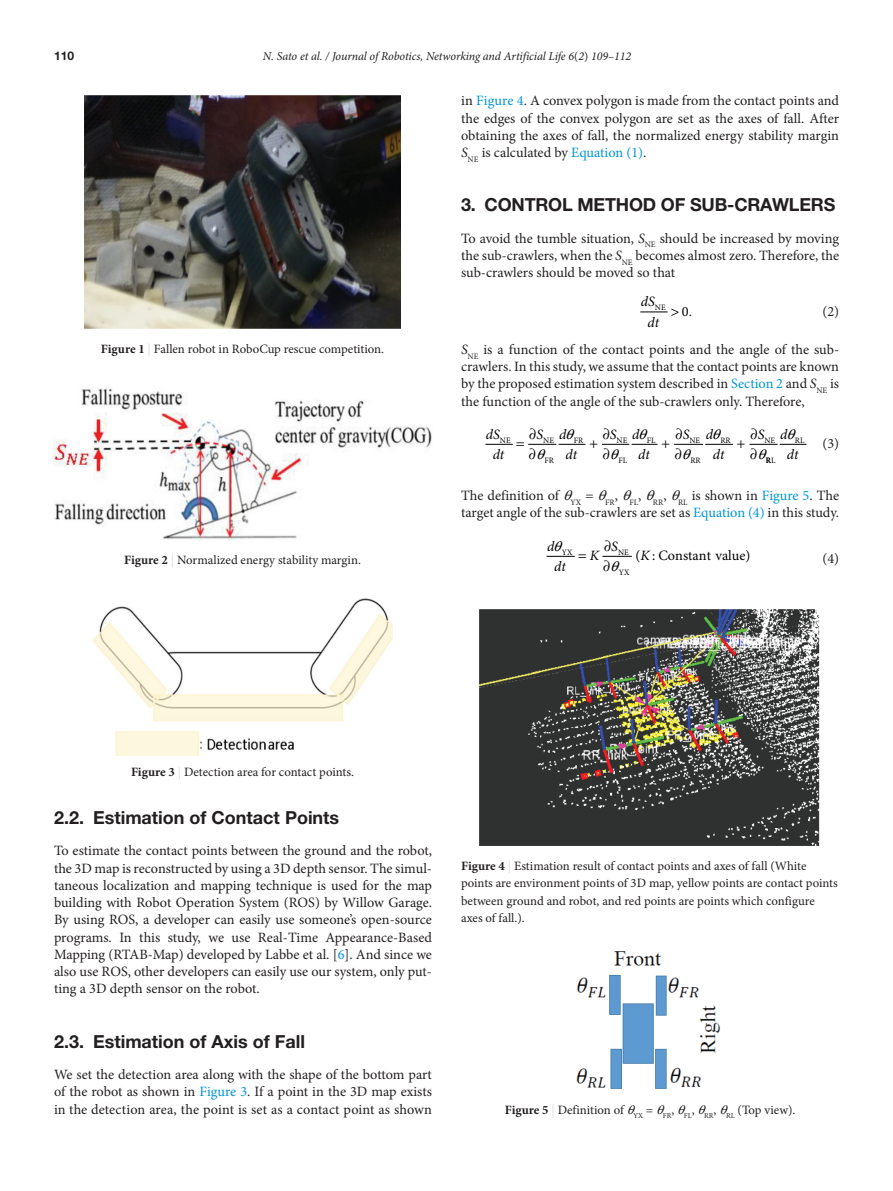
<style>
.page{position:relative;width:893px;height:1191px;background:#fff}
.page>*{position:absolute;margin:0;border:0;box-sizing:border-box;transform-origin:0 0}
.head-2{font:700 18px "Helvetica Neue LT Std";color:#231f20}
.head-1{font:700 18px "Helvetica Neue LT Std";letter-spacing:-.01em;color:#231f20}
.para-1{font:14.25px/17.2px "Minion Pro";color:#231f20;text-align:justify}
.para-2{font:14.25px/17.2px "Minion Pro";color:#231f20;text-align:justify}
.t1{font:italic 14.25px/20.5px "Minion Pro";letter-spacing:.005em;color:#000;text-align:center}
.t2{font:14.25px "Minion Pro";letter-spacing:.005em;color:#000}
.figure-caption{font:12.75px/17.2px "Minion Pro";color:#231f20}
.LRH{font:italic 12px "Minion Pro";letter-spacing:-.01em;color:#231f20}
.LRH-2{font:700 12px "Helvetica Neue LT Std";color:#231f20}
.t3{font:8.25px "Minion Pro";letter-spacing:.005em;color:#000}
.s1{font-style:normal}
.s2{font-weight:700}
.s3{color:#dcdddf}
.s4{color:#0095d5}
.s5{font-style:italic}
.s6{font-size:14.25px}
</style>
<div class="page">
<img style="left:84px;top:95px;width:317px;height:233px">
<img style="left:53px;top:388px;width:379px;height:152px">
<img style="left:93px;top:598px;width:299px;height:157px">
<img style="left:479px;top:609px;width:341px;height:237px">
<img style="left:576px;top:951px;width:145px;height:137px">
<hr style="left:602px;top:556px;width:30px;height:1px;background:#000">
<svg style="left:640px;top:311px;width:28px;height:2px"></svg>
<svg style="left:547px;top:555px;width:28px;height:2px"></svg>
<svg style="left:485px;top:443px;width:321px;height:2px"></svg>
<p class="LRH-2" style="left:54px;top:49px;width:22px">110</p>
<p class="LRH" style="left:263px;top:48px;width:370px">N. Sato et al. / Journal of Robotics, Networking and Artificial Life 6<span class="s1">(</span>2<span class="s1">)</span> 109–112</p>
<p class="figure-caption" style="left:101px;top:340px;width:285px"><span class="s2">Figure 1</span> <span class="s3">|</span> Fallen robot in RoboCup rescue competition.</p>
<p class="figure-caption" style="left:124px;top:552px;width:238px"><span class="s2">Figure 2</span> <span class="s3">|</span> Normalized energy stability margin.</p>
<p class="para-1" style="left:461px;top:92px;width:380px">in <span class="s4">Figure 4</span>. A convex polygon is made from the contact points and the edges of the convex polygon are set as the axes of fall. After obtaining the axes of fall, the normalized energy stability margin <span class="s5">S</span><sub>NE</sub> is calculated by <span class="s4">Equation (1)</span>.</p>
<p class="head-1" style="left:461px;top:194px;width:376px">3. CONTROL METHOD OF SUB-CRAWLERS</p>
<p class="para-1" style="left:461px;top:230px;width:380px">To avoid the tumble situation, <span class="s5">S</span><sub>NE</sub> should be increased by moving the sub-crawlers, when the <span class="s5">S</span><sub>NE</sub> becomes almost zero. Therefore, the sub-crawlers should be moved so that</p>
<p class="t1" style="left:641px;top:291px;width:20px">dS dt</p>
<p class="t3" style="left:655px;top:302px;width:35px">NE <span class="s6">0</span></p>
<p class="para-2" style="left:689px;top:302px;width:5px">.</p>
<p class="para-2" style="left:822px;top:302px;width:18px">(2)</p>
<p class="para-2" style="left:461px;top:341px;width:380px"><span class="s5">S</span><sub>NE</sub> is a function of the contact points and the angle of the sub&shy;crawlers. In this study, we assume that the contact points are known by the proposed estimation system described in <span class="s4">Section 2</span> and <span class="s5">S</span><sub>NE</sub> is the function of the angle of the sub-crawlers only. Therefore,</p>
<p class="t1" style="left:486px;top:424px;width:20px">dS dt</p>
<p class="t1" style="left:566px;top:424px;width:13px;text-align:left;text-indent:-36px">∂S d❑ dt</p>
<p class="t1" style="left:603px;top:424px;width:49px;text-align:right">∂S d❑ dt</p>
<p class="t1" style="left:713px;top:424px;width:13px;text-align:left;text-indent:-37px">∂S d❑ dt</p>
<p class="t1" style="left:751px;top:424px;width:15px">∂S</p>
<p class="t1" style="left:780px;top:424px;width:20px">d❑ dt</p>
<p class="para-2" style="left:822px;top:435px;width:18px">(3)</p>
<p class="para-2" style="left:461px;top:487px;width:380px">The definition of ❑<sub>YX</sub> = ❑<sub>FR</sub>, ❑<sub>FL</sub>, ❑<sub>RR</sub>, ❑<sub>RL</sub> is shown in <span class="s4">Figure 5</span>. The target angle of the sub-crawlers are set as <span class="s4">Equation (4)</span> in this study.</p>
<p class="t1" style="left:547px;top:536px;width:20px">d❑ dt</p>
<p class="t1" style="left:590px;top:545px;width:11px">K</p>
<p class="t3" style="left:795px;top:434px;width:11px">RL</p>
<p class="t3" style="left:500px;top:434px;width:12px">NE</p>
<p class="t3" style="left:543px;top:434px;width:12px">NE</p>
<p class="t3" style="left:545px;top:455px;width:11px">FR</p>
<p class="t3" style="left:574px;top:434px;width:11px">FR</p>
<p class="t3" style="left:617px;top:434px;width:12px">NE</p>
<p class="t3" style="left:618px;top:455px;width:10px">FL</p>
<p class="t3" style="left:647px;top:434px;width:10px">FL</p>
<p class="t3" style="left:689px;top:434px;width:12px">NE</p>
<p class="t3" style="left:690px;top:455px;width:12px">RR</p>
<p class="t3" style="left:720px;top:434px;width:12px">RR</p>
<p class="t3" style="left:764px;top:434px;width:12px">NE</p>
<p class="t3" style="left:757px;top:455px;width:20px">❑RL</p>
<p class="t1" style="left:604px;top:536px;width:15px">∂S</p>
<p class="t3" style="left:562px;top:546px;width:12px">YX</p>
<p class="t3" style="left:618px;top:546px;width:12px">NE</p>
<p class="t3" style="left:619px;top:567px;width:12px">YX</p>
<p class="t2" style="left:635px;top:546px;width:116px">( : Constant value)</p>
<p class="para-2" style="left:822px;top:550px;width:18px">(4)</p>
<p class="t1" style="left:641px;top:545px;width:11px">K</p>
<p class="figure-caption" style="left:131px;top:763px;width:224px"><span class="s2">Figure 3</span> <span class="s3">|</span> Detection area for contact points.</p>
<p class="head-2" style="left:54px;top:806px;width:287px">2.2. Estimation of Contact Points</p>
<p class="para-1" style="left:54px;top:842px;width:380px">To estimate the contact points between the ground and the robot, the 3D map is reconstructed by using a 3D depth sensor. The simul&shy;taneous localization and mapping technique is used for the map building with Robot Operation System (ROS) by Willow Garage.<br>By using ROS, a developer can easily use someone’s open-source programs. In this study, we use Real-Time Appearance-Based Mapping (RTAB-Map) developed by Labbe et al. [<span class="s4">6</span>]. And since we also use ROS, other developers can easily use our system, only put&shy;ting a 3D depth sensor on the robot.</p>
<p class="head-2" style="left:54px;top:1030px;width:253px">2.3. Estimation of Axis of Fall</p>
<p class="para-1" style="left:54px;top:1066px;width:380px">We set the detection area along with the shape of the bottom part of the robot as shown in <span class="s4">Figure 3</span>. If a point in the 3D map exists in the detection area, the point is set as a contact point as shown</p>
<p class="figure-caption" style="left:461px;top:857px;width:378px"><span class="s2">Figure 4</span> <span class="s3">|</span> Estimation result of contact points and axes of fall (White points are environment points of 3D map, yellow points are contact points between ground and robot, and red points are points which configure axes of fall.).</p>
<p class="figure-caption" style="left:505px;top:1100px;width:292px"><span class="s2">Figure 5</span> <span class="s3">|</span> Definition of ❑<sub>YX</sub> = ❑<sub>FR</sub>, ❑<sub>FL</sub>, ❑<sub>RR</sub>, ❑<sub>RL</sub> (Top view).</p>
</div>
